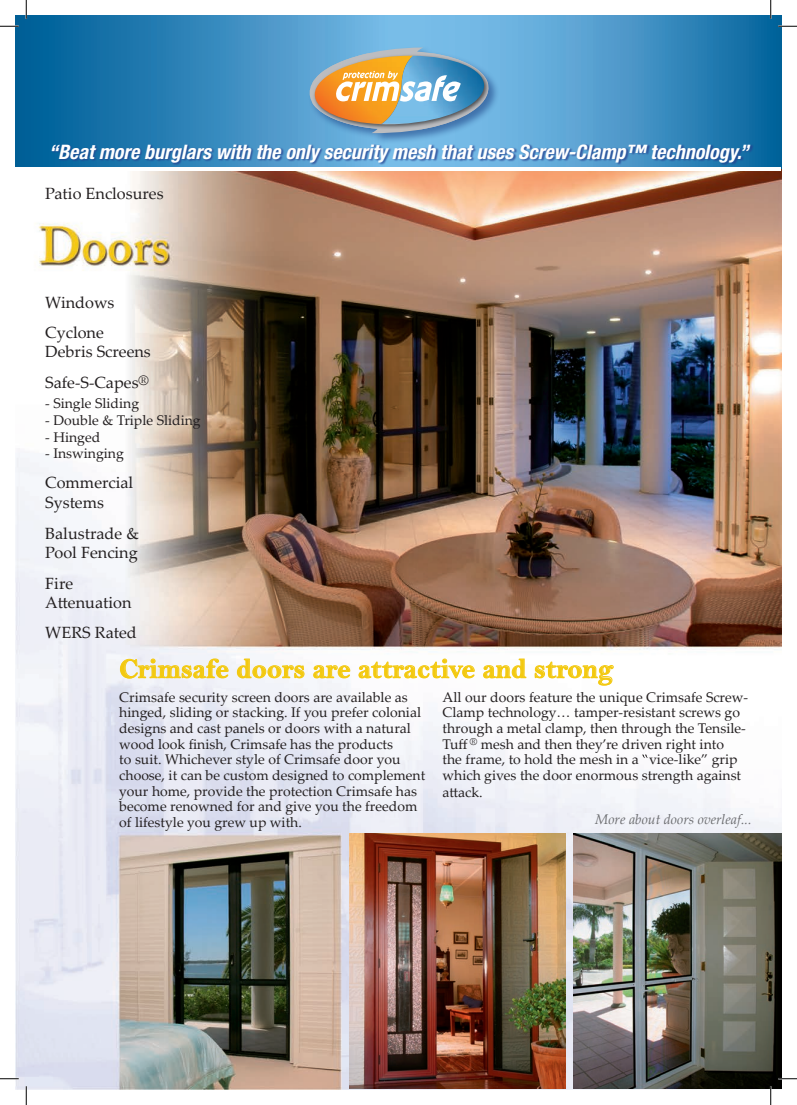
<style>
.page{position:relative;width:797px;height:1105px;background:#fff}
.page>*{position:absolute;margin:0;border:0;box-sizing:border-box;transform-origin:0 0}
.t1{font:28px "Bell MT Bold";color:#f3c910}
.t2{font:italic 700 condensed 20px "Helvetica Neue";color:#fff}
.t3{font:16.25px/19.5px "Palatino Linotype";color:#231f20}
.t4{font:14px/15.6px "Palatino Linotype";color:#231f20}
.t5{font:italic 14px "Palatino Linotype";color:#6c6d70}
</style>
<div class="page">
<img style="left:16px;top:171px;width:765px;height:918px">
<svg style="left:16px;top:16px;width:765px;height:151px"></svg>
<svg style="left:642px;top:754px;width:5px;height:4px"></svg>
<img style="left:350px;top:834px;width:216px;height:254px">
<img style="left:573px;top:834px;width:208px;height:254px">
<svg style="left:120px;top:644px;width:109px;height:34px"></svg>
<svg style="left:237px;top:658px;width:67px;height:20px"></svg>
<svg style="left:313px;top:665px;width:37px;height:13px"></svg>
<svg style="left:358px;top:658px;width:117px;height:20px"></svg>
<svg style="left:483px;top:658px;width:43px;height:20px"></svg>
<svg style="left:534px;top:661px;width:80px;height:24px"></svg>
<div style="left:308px;top:46px;width:191px;height:98px;background:#0c2c72;opacity:.5"></div>
<svg style="left:309px;top:48px;width:180px;height:85px"></svg>
<div style="left:52px;top:144px;width:702px;height:22px;background:#253f8e;opacity:.75"></div>
<svg style="left:0;top:25px;width:19px;height:2px"></svg>
<svg style="left:778px;top:25px;width:19px;height:2px"></svg>
<svg style="left:0;top:1078px;width:19px;height:1px"></svg>
<svg style="left:778px;top:1078px;width:19px;height:1px"></svg>
<svg style="left:25px;top:0;width:2px;height:19px"></svg>
<svg style="left:25px;top:1086px;width:2px;height:19px"></svg>
<svg style="left:770px;top:0;width:1px;height:19px"></svg>
<svg style="left:770px;top:1086px;width:1px;height:19px"></svg>
<p class="t2" style="left:49px;top:140px;width:701px">“Beat more burglars with the only security mesh that uses Screw-Clamp™ technology.”</p>
<p class="t3" style="left:45px;top:184px;width:120px">Patio Enclosures</p>
<p class="t3" style="left:45px;top:286px;width:71px;line-height:30.2px">Windows<br>Cyclone</p>
<p class="t3" style="left:45px;top:335px;width:107px;line-height:31px">Debris Screens<br>Safe-S-Capes<sup>®</sup></p>
<p class="t4" style="left:45px;top:395px;width:95px">- Single Sliding</p>
<p class="t4" style="left:45px;top:412px;width:157px">- Double &amp; Triple Sliding</p>
<p class="t4" style="left:45px;top:428px;width:57px">- Hinged</p>
<p class="t4" style="left:45px;top:445px;width:80px">- Inswinging</p>
<p class="t3" style="left:45px;top:473px;width:90px">Commercial<br>Systems</p>
<p class="t3" style="left:45px;top:523px;width:95px">Balustrade &amp;<br>Pool Fencing</p>
<p class="t3" style="left:45px;top:573px;width:88px;line-height:18.8px">Fire<br>Attenuation</p>
<p class="t3" style="left:45px;top:622px;width:93px">WERS Rated</p>
<p class="t1" style="left:119px;top:652px;width:495px">Crimsafe doors are attractive and strong</p>
<p class="t4" style="left:119px;top:689px;width:307px">Crimsafe security screen doors are available as hinged, sliding or stacking. If you prefer colonial designs and cast panels or doors with a natural wood look finish, Crimsafe has the products<br>to suit. Whichever style of Crimsafe door you choose, it can be custom designed to complement your home, provide the protection Crimsafe has become renowned for and give you the freedom of lifestyle you grew up with.</p>
<p class="t4" style="left:442px;top:688px;width:307px">All our doors feature the unique Crimsafe Screw-Clamp technology… tamper-resistant screws go through a metal clamp, then through the Tensile-Tuff <sup>®</sup> mesh and then they’re driven right into<br>the frame, to hold the mesh in a vice-like” grip which gives the door enormous strength against attack.</p>
<p class="t5" style="left:595px;top:809px;width:158px">More about doors overleaf...</p>
</div>
